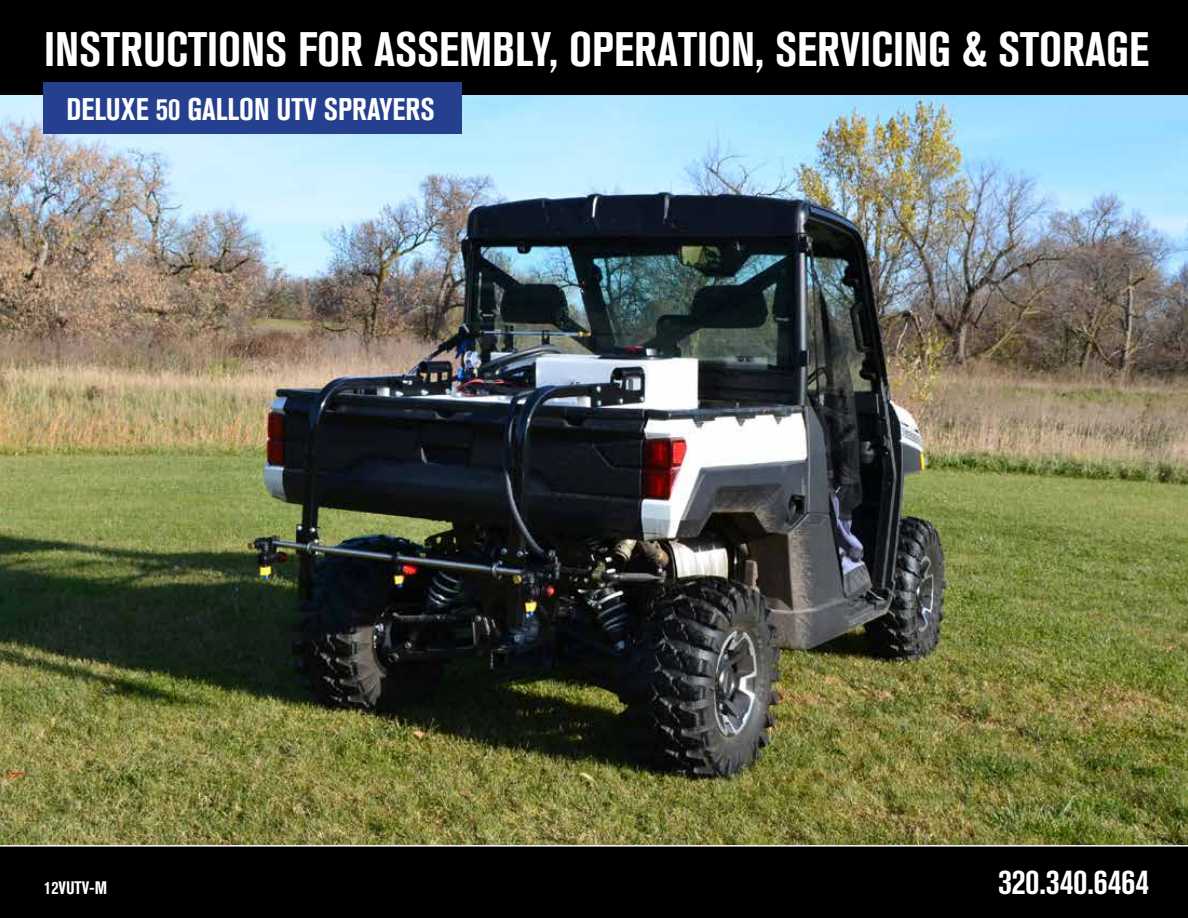
<style>
.page{position:relative;width:1188px;height:918px;background:#fff}
.page>*{position:absolute;margin:0;border:0;box-sizing:border-box;transform-origin:0 0}
.t1{font:700 condensed 48px "Akzidenz Grotesk BQ";color:#fff}
.t2{font:700 condensed 34.8px "Akzidenz Grotesk BQ";color:#fff}
.t3{font:700 condensed 31.05px "Akzidenz Grotesk BQ";color:#fff}
.t4{font:700 condensed 18px "Akzidenz Grotesk BQ";color:#fff}
</style>
<div class="page">
<img style="left:0;top:95px;width:1188px;height:750px">
<div style="left:0;top:0;width:1188px;height:95px;background:#000"></div>
<div style="left:0;top:845px;width:1188px;height:73px;background:#000"></div>
<div style="left:43px;top:82px;width:419px;height:52px;background:#25408f"></div>
<p class="t1" style="left:44px;top:22px;width:1106px">INSTRUCTIONS FOR ASSEMBLY, OPERATION, SERVICING &amp; STORAGE</p>
<p class="t3" style="left:67px;top:92px;width:370px">DELUXE 50 GALLON UTV SPRAYERS</p>
<p class="t4" style="left:44px;top:877px;width:65px">12VUTV-M</p>
<p class="t2" style="left:998px;top:862px;width:153px">320.340.6464</p>
</div>
